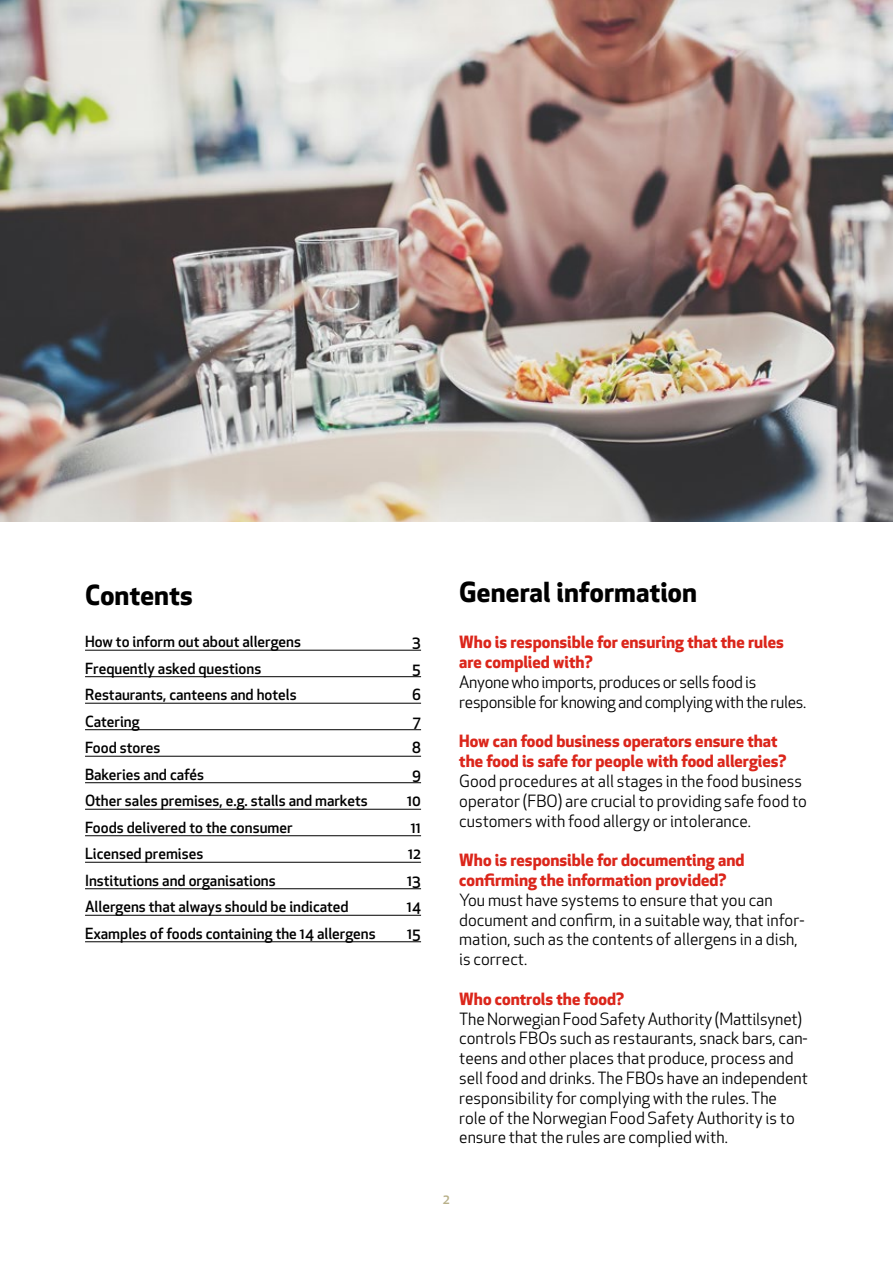
<style>
.page{position:relative;width:893px;height:1263px;background:#fff}
.page>*{position:absolute;margin:0;border:0;box-sizing:border-box;transform-origin:0 0}
.t1{font:700 27px "Apex New";letter-spacing:.005em;color:#000}
.t2{font:16.5px/19.8px "Apex New";color:#000}
.t3{font:700 16.5px/19.8px "Apex New";color:#db261b}
.t4{font:16.5px/19.8px "Apex New";letter-spacing:-.02em;color:#000}
.t5{font:500 15px "Apex New";color:#000}
.t6{font:500 13.5px "Apex New";color:#b8b089}
</style>
<div class="page">
<hr style="left:85px;top:650px;width:336px;height:1px;background:#000">
<hr style="left:85px;top:676px;width:336px;height:1px;background:#000">
<hr style="left:85px;top:703px;width:336px;height:1px;background:#000">
<hr style="left:85px;top:729px;width:336px;height:1px;background:#000">
<hr style="left:85px;top:756px;width:336px;height:1px;background:#000">
<hr style="left:85px;top:782px;width:336px;height:1px;background:#000">
<hr style="left:85px;top:809px;width:336px;height:1px;background:#000">
<hr style="left:85px;top:835px;width:336px;height:1px;background:#000">
<hr style="left:85px;top:862px;width:336px;height:1px;background:#000">
<hr style="left:85px;top:888px;width:336px;height:1px;background:#000">
<hr style="left:85px;top:915px;width:336px;height:1px;background:#000">
<hr style="left:85px;top:941px;width:336px;height:1px;background:#000">
<img style="left:0;top:0;width:893px;height:522px">
<h1 class="t1" style="left:85px;top:575px;width:109px">Contents</h1>
<h1 class="t1" style="left:459px;top:573px;width:239px">General information</h1>
<p class="t5" style="left:85px;top:632px;width:218px">How to inform out about allergens</p>
<p class="t5" style="left:412px;top:632px;width:10px">3</p>
<p class="t5" style="left:85px;top:658px;width:178px">Frequently asked questions</p>
<p class="t5" style="left:412px;top:658px;width:10px">5</p>
<p class="t5" style="left:85px;top:685px;width:213px">Restaurants, canteens and hotels</p>
<p class="t5" style="left:412px;top:685px;width:10px">6</p>
<p class="t5" style="left:85px;top:711px;width:56px">Catering</p>
<p class="t5" style="left:413px;top:711px;width:10px">7</p>
<p class="t5" style="left:85px;top:738px;width:77px">Food stores</p>
<p class="t5" style="left:412px;top:738px;width:10px">8</p>
<p class="t5" style="left:85px;top:764px;width:121px">Bakeries and cafés</p>
<p class="t5" style="left:412px;top:764px;width:10px">9</p>
<p class="t5" style="left:85px;top:791px;width:284px">Other sales premises, e.g. stalls and markets</p>
<p class="t5" style="left:407px;top:791px;width:15px">10</p>
<p class="t5" style="left:85px;top:817px;width:209px">Foods delivered to the consumer</p>
<p class="t5" style="left:411px;top:817px;width:12px">11</p>
<p class="t5" style="left:85px;top:844px;width:120px">Licensed premises</p>
<p class="t5" style="left:408px;top:844px;width:14px">12</p>
<p class="t5" style="left:85px;top:870px;width:192px">Institutions and organisations</p>
<p class="t5" style="left:407px;top:870px;width:15px">13</p>
<p class="t5" style="left:85px;top:897px;width:265px">Allergens that always should be indicated</p>
<p class="t5" style="left:407px;top:897px;width:16px">14</p>
<p class="t5" style="left:85px;top:923px;width:292px">Examples of foods containing the 14 allergens</p>
<p class="t5" style="left:407px;top:923px;width:15px">15</p>
<p class="t3" style="left:459px;top:632px;width:326px">Who is responsible for ensuring that the rules are complied with?</p>
<p class="t4" style="left:459px;top:672px;width:348px">Anyone who imports, produces or sells food is responsible for knowing and complying with the rules.</p>
<p class="t3" style="left:459px;top:731px;width:329px">How can food business operators ensure that the food is safe for people with food allergies?</p>
<p class="t2" style="left:459px;top:771px;width:349px">Good procedures at all stages in the food business operator (FBO) are crucial to providing safe food to customers with food allergy or intolerance.</p>
<p class="t3" style="left:459px;top:849px;width:287px">Who is responsible for documenting and confirming the information provided?</p>
<p class="t2" style="left:459px;top:890px;width:347px">You must have systems to ensure that you can document and confirm, in a suitable way, that infor&shy;mation, such as the contents of allergens in a dish, is correct.</p>
<p class="t3" style="left:459px;top:988px;width:166px">Who controls the food?</p>
<p class="t2" style="left:459px;top:1009px;width:350px">The Norwegian Food Safety Authority (Mattilsynet) controls FBOs such as restaurants, snack bars, can&shy;teens and other places that produce, process and sell food and drinks. The FBOs have an independent responsibility for complying with the rules. The role of the Norwegian Food Safety Authority is to ensure that the rules are complied with.</p>
<p class="t6" style="left:443px;top:1190px;width:9px">2</p>
</div>
